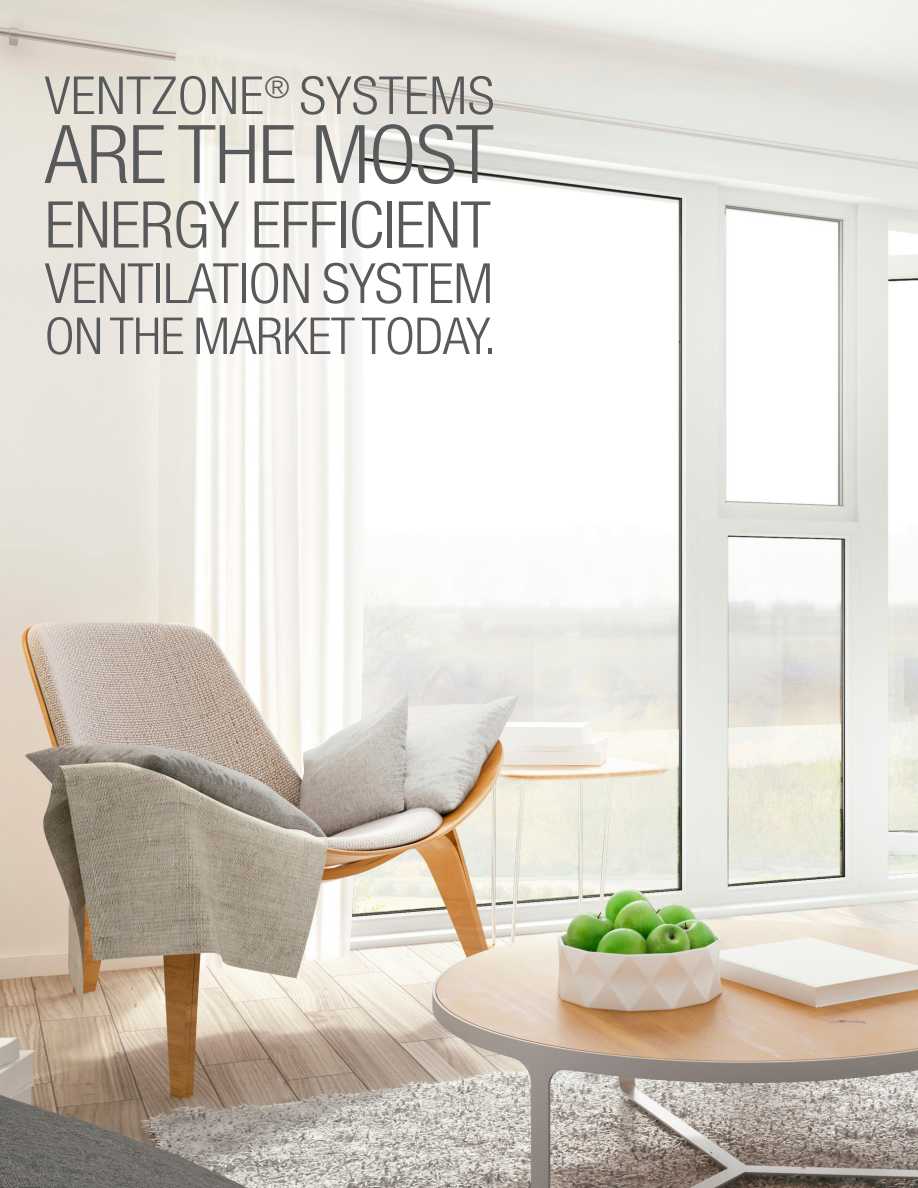
<style>
.page{position:relative;width:918px;height:1188px;background:#fff}
.page>*{position:absolute;margin:0;border:0;box-sizing:border-box;transform-origin:0 0}
.t1{font:300 condensed 81px "Helvetica Neue LT Std";letter-spacing:-.01em;color:#58595b;scale:1.06 1}
.t2{font:300 condensed 64.5px "Helvetica Neue LT Std";letter-spacing:-.01em;color:#58595b;scale:1.06 1}
.t3{font:300 condensed 55.5px "Helvetica Neue LT Std";letter-spacing:-.01em;color:#58595b;scale:1.06 1}
.t4{font:300 condensed 52.5px "Helvetica Neue LT Std";letter-spacing:.01em;color:#58595b;scale:1.06 1}
.t5{font:300 condensed 51px "Helvetica Neue LT Std";letter-spacing:-.01em;color:#58595b;scale:1.06 1}
</style>
<div class="page">
<img style="left:0;top:0;width:918px;height:1188px">
<p class="t4" style="left:45px;top:65px;width:426px">VENTZONE<sup>®</sup> SYSTEMS</p>
<h1 class="t1" style="left:45px;top:108px;width:425px">ARE THE MOST</h1>
<p class="t2" style="left:45px;top:188px;width:422px">ENERGY EFFICIENT</p>
<p class="t3" style="left:45px;top:252px;width:425px">VENTILATION SYSTEM</p>
<p class="t5" style="left:45px;top:307px;width:428px">ON THE MARKET TODAY.</p>
</div>
